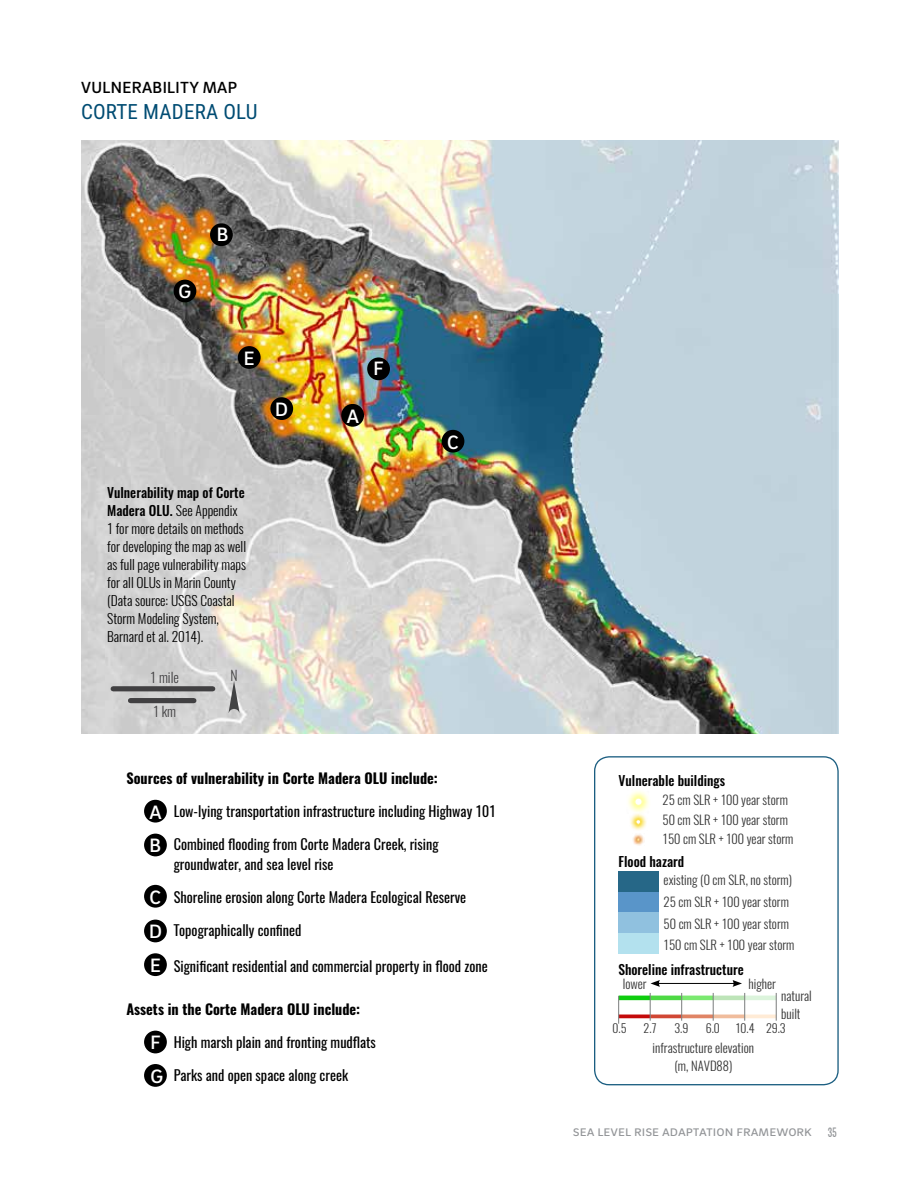
<style>
.page{position:relative;width:918px;height:1188px;background:#fff}
.page>*{position:absolute;margin:0;border:0;box-sizing:border-box;transform-origin:0 0}
.t1{font:21px "Roboto Condensed";letter-spacing:.01em;color:#014c73}
.t2{font:500 19.8px "Brix Sans";color:#fff}
.t3{font:500 16.5px "Brix Sans";letter-spacing:.025em;color:#000}
.t4{font:15px "Brix Sans";color:#939598}
.t5{font:14.25px/19.5px "Oswald";color:#000}
.t6{font:700 14.25px "Oswald";color:#000}
.t7{font:300 13.8px "Oswald";color:#414042}
.t8{font:300 13.5px/18px "Oswald";color:#000}
.t9{font:500 13.5px "Oswald";color:#000}
.t10{font:300 12.75px/21.9px "Oswald";color:#333}
.t11{font:300 12px "Oswald";color:#333}
.s1{font-weight:500}
.s2{font-family:"Chartwell Bars";font-size:13.5px}
</style>
<div class="page">
<img style="left:81px;top:140px;width:758px;height:593px">
<div style="left:144px;top:800px;width:23px;height:23px;background:#000;border-radius:50%"></div>
<div style="left:144px;top:953px;width:23px;height:23px;background:#000;border-radius:50%"></div>
<div style="left:144px;top:834px;width:23px;height:22px;background:#000;border-radius:50%"></div>
<div style="left:144px;top:1031px;width:23px;height:22px;background:#000;border-radius:50%"></div>
<div style="left:144px;top:885px;width:23px;height:23px;background:#000;border-radius:50%"></div>
<div style="left:144px;top:1064px;width:23px;height:23px;background:#000;border-radius:50%"></div>
<div style="left:144px;top:920px;width:23px;height:22px;background:#000;border-radius:50%"></div>
<div style="left:619px;top:892px;width:40px;height:20px;background:#5995c9"></div>
<div style="left:619px;top:872px;width:40px;height:20px;background:#266787"></div>
<div style="left:619px;top:912px;width:40px;height:21px;background:#90c1df"></div>
<div style="left:619px;top:933px;width:40px;height:20px;background:#b3e1ee"></div>
<svg style="left:633px;top:834px;width:12px;height:11px"></svg>
<img style="left:630px;top:813px;width:17px;height:17px">
<img style="left:628px;top:791px;width:21px;height:22px">
<hr style="left:619px;top:996px;width:31px;height:4px;background:#0ecd0e">
<hr style="left:650px;top:996px;width:32px;height:4px;background:#4dd944">
<hr style="left:682px;top:996px;width:31px;height:4px;background:#7be970">
<hr style="left:713px;top:996px;width:32px;height:4px;background:#bde4b8">
<hr style="left:745px;top:996px;width:31px;height:4px;background:#dcf4dc">
<hr style="left:619px;top:1015px;width:31px;height:3px;background:#c40a0a">
<hr style="left:650px;top:1015px;width:32px;height:3px;background:#d14734">
<hr style="left:682px;top:1015px;width:31px;height:3px;background:#e08465">
<hr style="left:713px;top:1015px;width:32px;height:3px;background:#f0bc9c">
<hr style="left:745px;top:1015px;width:31px;height:3px;background:#ffebd6">
<svg style="left:618px;top:996px;width:1px;height:28px"></svg>
<svg style="left:650px;top:993px;width:1px;height:28px"></svg>
<svg style="left:681px;top:993px;width:1px;height:28px"></svg>
<svg style="left:713px;top:993px;width:1px;height:28px"></svg>
<svg style="left:776px;top:993px;width:1px;height:28px"></svg>
<svg style="left:744px;top:993px;width:1px;height:28px"></svg>
<hr style="left:658px;top:983px;width:77px;height:1px;background:#000">
<svg style="left:650px;top:980px;width:10px;height:7px"></svg>
<svg style="left:733px;top:980px;width:9px;height:7px"></svg>
<div style="left:594px;top:756px;width:245px;height:329px;border:1px solid #1b5e81;border-radius:15px"></div>
<div style="left:442px;top:430px;width:22px;height:23px;background:#000;border-radius:50%"></div>
<div style="left:270px;top:397px;width:23px;height:23px;background:#000;border-radius:50%"></div>
<div style="left:367px;top:357px;width:23px;height:23px;background:#000;border-radius:50%"></div>
<div style="left:341px;top:404px;width:23px;height:23px;background:#000;border-radius:50%"></div>
<div style="left:238px;top:346px;width:23px;height:23px;background:#000;border-radius:50%"></div>
<div style="left:174px;top:280px;width:22px;height:22px;background:#000;border-radius:50%"></div>
<div style="left:210px;top:223px;width:23px;height:23px;background:#000;border-radius:50%"></div>
<div style="left:113px;top:686px;width:100px;height:5px;background:#414042"></div>
<div style="left:130px;top:698px;width:64px;height:5px;background:#414042"></div>
<svg style="left:229px;top:681px;width:11px;height:32px"></svg>
<p class="t3" style="left:81px;top:77px;width:158px">VULNERABILITY MAP</p>
<h1 class="t1" style="left:81px;top:97px;width:178px">CORTE MADERA OLU</h1>
<h2 class="t2" style="left:179px;top:279px;width:14px">G</h2>
<h2 class="t2" style="left:217px;top:221px;width:13px">B</h2>
<h2 class="t2" style="left:244px;top:345px;width:12px">E</h2>
<h2 class="t2" style="left:275px;top:396px;width:14px">D</h2>
<p class="t8" style="left:107px;top:484px;width:140px"><span class="s1">Vulnerability map of Corte<br>Madera OLU.</span> See Appendix<br>1 for more details on methods for developing the map as well as full page vulnerability maps for all OLUs in Marin County (Data source: USGS Coastal<br>Storm Modeling System,<br>Barnard et al. 2014).</p>
<p class="t7" style="left:150px;top:668px;width:30px">1 mile</p>
<p class="t7" style="left:153px;top:703px;width:25px">1 km</p>
<p class="t7" style="left:230px;top:666px;width:9px">N</p>
<h2 class="t2" style="left:347px;top:403px;width:14px">A</h2>
<h2 class="t2" style="left:374px;top:355px;width:12px">F</h2>
<h2 class="t2" style="left:447px;top:429px;width:13px">C</h2>
<p class="t6" style="left:126px;top:769px;width:313px">Sources of vulnerability in Corte Madera OLU include:</p>
<p class="t5" style="left:174px;top:802px;width:324px">Low-lying transportation infrastructure including Highway 101</p>
<p class="t5" style="left:174px;top:835px;width:266px">Combined flooding from Corte Madera Creek, rising groundwater, and sea level rise</p>
<p class="t5" style="left:174px;top:887px;width:294px">Shoreline erosion along Corte Madera Ecological Reserve</p>
<p class="t5" style="left:174px;top:920px;width:129px">Topographically confined</p>
<p class="t5" style="left:174px;top:956px;width:316px">Significant residential and commercial property in flood zone</p>
<p class="t6" style="left:126px;top:999px;width:235px">Assets in the Corte Madera OLU include:</p>
<p class="t5" style="left:174px;top:1032px;width:204px">High marsh plain and fronting mudflats</p>
<p class="t5" style="left:174px;top:1065px;width:176px">Parks and open space along creek</p>
<h2 class="t2" style="left:150px;top:799px;width:14px">A</h2>
<h2 class="t2" style="left:150px;top:833px;width:13px">B</h2>
<h2 class="t2" style="left:150px;top:884px;width:13px">C</h2>
<h2 class="t2" style="left:149px;top:919px;width:14px">D</h2>
<h2 class="t2" style="left:150px;top:953px;width:12px">E</h2>
<h2 class="t2" style="left:150px;top:1030px;width:12px">F</h2>
<h2 class="t2" style="left:150px;top:1063px;width:14px">G</h2>
<p class="t9" style="left:619px;top:771px;width:108px">Vulnerable buildings</p>
<p class="t10" style="left:663px;top:790px;width:127px;line-height:20.5px">25 cm SLR + 100 year storm<br>50 cm SLR + 100 year storm</p>
<p class="t10" style="left:663px;top:828px;width:132px">150 cm SLR + 100 year storm</p>
<p class="t9" style="left:619px;top:852px;width:67px">Flood hazard</p>
<p class="t10" style="left:664px;top:891px;width:127px">25 cm SLR + 100 year storm<br>50 cm SLR + 100 year storm</p>
<p class="t10" style="left:664px;top:933px;width:132px">150 cm SLR + 100 year storm</p>
<p class="t10" style="left:664px;top:869px;width:130px">existing (0 cm SLR, no storm)</p>
<p class="t9" style="left:618px;top:960px;width:127px">Shoreline infrastructure</p>
<p class="t10" style="left:623px;top:973px;width:25px">lower</p>
<p class="t10" style="left:749px;top:973px;width:29px">higher</p>
<p class="t10" style="left:781px;top:987px;width:32px;line-height:17.9px">natural built</p>
<p class="t11" style="left:613px;top:1020px;width:15px">0.5</p>
<p class="t11" style="left:644px;top:1020px;width:15px">2.7</p>
<p class="t11" style="left:674px;top:1020px;width:15px">3.9</p>
<p class="t11" style="left:706px;top:1020px;width:15px">6.0</p>
<p class="t11" style="left:735px;top:1020px;width:52px">10.4 29.3</p>
<p class="t10" style="left:653px;top:1039px;width:103px;line-height:18px;text-align:center">infrastructure elevation (m, NAVD88)</p>
<p class="t4" style="left:573px;top:1121px;width:266px">sea level rise adaptation framework <span class="s2">35</span></p>
</div>
